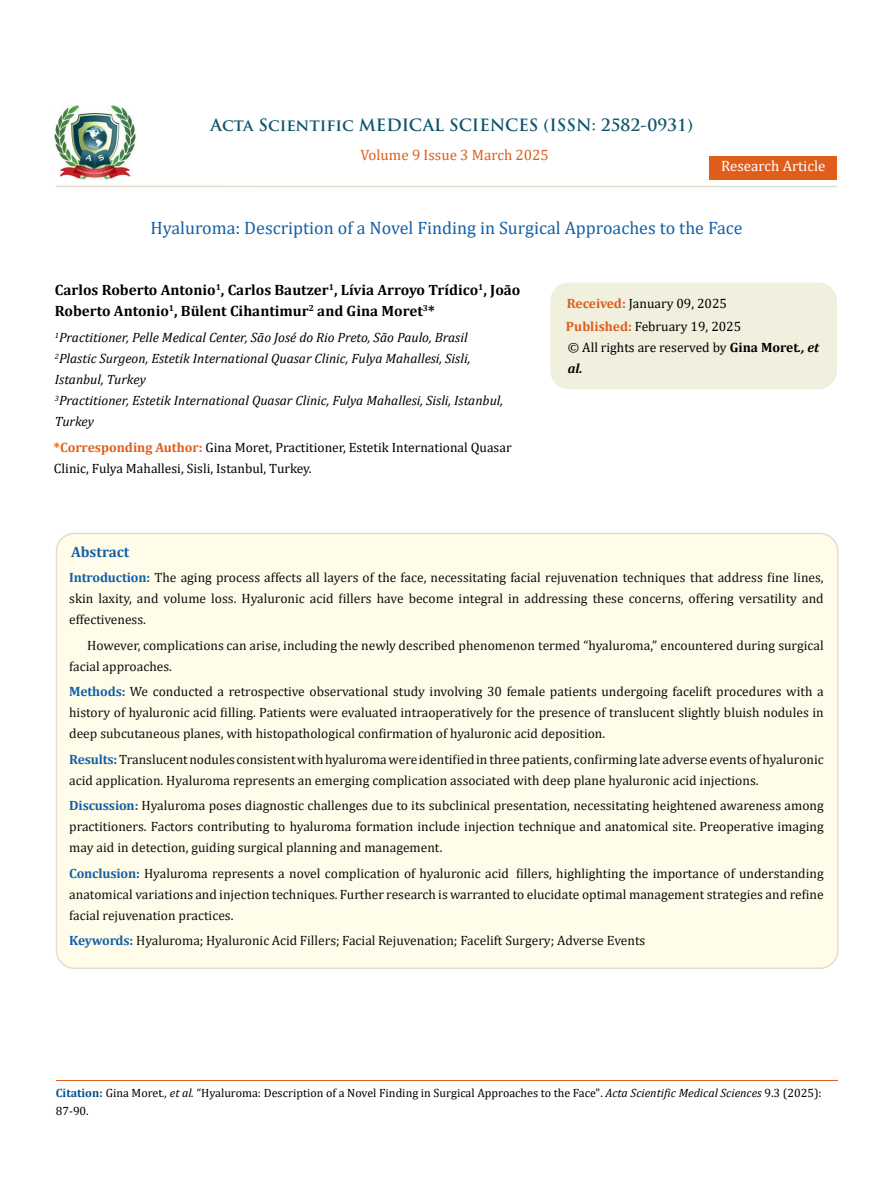
<style>
.page{position:relative;width:893px;height:1191px;background:#fff}
.page>*{position:absolute;margin:0;border:0;box-sizing:border-box;transform-origin:0 0}
.t1{font:18px "Cambria";color:#1560a6}
.t2{font:700 16.5px "Trajan Pro";color:#0e546a}
.t3{font:700 15px/21px "Cambria";color:#000}
.t4{font:15px "Cambria";color:#e05d1a}
.t5{font:15px "Cambria";color:#fff}
.t6{font:700 15px "Cambria";color:#1560a6}
.t7{font:13.5px/21px "Cambria";color:#0d0d0d;text-align:justify}
.t8{font:italic 13.5px/21px "Cambria";color:#000}
.t9{font:13.5px/21px "Cambria";color:#000}
.t10{font:12px/18px "Cambria";color:#000}
.s1{font-weight:700;color:#e05d1a}
.s2{font-weight:700}
.s3{font-weight:700;font-style:italic}
.s4{font-weight:700;color:#1560a6}
.s5{font-weight:700;color:#035089}
.s6{font-style:italic}
</style>
<div class="page">
<img style="left:55px;top:106px;width:80px;height:73px">
<div style="left:709px;top:157px;width:128px;height:23px;background:#e05d1a"></div>
<div style="left:551px;top:283px;width:285px;height:106px;background:#f1f0de;border-radius:18px"></div>
<div style="left:550px;top:282px;width:287px;height:107px;border:2px solid #f1f0de;border-radius:18px"></div>
<div style="left:56px;top:533px;width:782px;height:435px;background:#fffde9;border-radius:18px"></div>
<div style="left:56px;top:533px;width:782px;height:436px;border:2px solid #e0dfcd;border-radius:18px"></div>
<hr style="left:56px;top:1080px;width:781px;height:1px;background:#e05d1a">
<hr style="left:56px;top:186px;width:781px;height:1px;background:#e0dfcd">
<p class="t2" style="left:210px;top:115px;width:484px">Acta Scientific MEDICAL SCIENCES (ISSN: 2582-0931)</p>
<p class="t4" style="left:361px;top:146px;width:190px">Volume 9 Issue 3 March 2025</p>
<p class="t5" style="left:721px;top:157px;width:106px">Research Article</p>
<h1 class="t1" style="left:150px;top:217px;width:594px">Hyaluroma: Description of a Novel Finding in Surgical Approaches to the Face</h1>
<p class="t3" style="left:55px;top:279px;width:467px">Carlos Roberto Antonio<sup>1</sup>, Carlos Bautzer<sup>1</sup>, Lívia Arroyo Trídico<sup>1</sup>, João<br>Roberto Antonio<sup>1</sup>, Bülent Cihantimur<sup>2</sup> and Gina Moret<sup>3</sup>*</p>
<p class="t8" style="left:55px;top:326px;width:450px"><sup>1</sup>Practitioner, Pelle Medical Center, São José do Rio Preto, São Paulo, Brasil <sup>2</sup>Plastic Surgeon, Estetik International Quasar Clinic, Fulya Mahallesi, Sisli, Istanbul, Turkey<br><sup>3</sup>Practitioner, Estetik International Quasar Clinic, Fulya Mahallesi, Sisli, Istanbul, Turkey</p>
<p class="t9" style="left:54px;top:437px;width:459px"><span class="s1">*Corresponding Author:</span> Gina Moret, Practitioner, Estetik International Quasar<br>Clinic, Fulya Mahallesi, Sisli, Istanbul, Turkey.</p>
<p class="t9" style="left:566px;top:292px;width:177px;line-height:23px"><span class="s1">Received:</span> January 09, 2025<br><span class="s1">Published:</span> February 19, 2025</p>
<p class="t9" style="left:568px;top:337px;width:253px">© All rights are reserved by <span class="s2">Gina Moret</span><span class="s3">., et al.</span></p>
<p class="t6" style="left:71px;top:541px;width:60px">Abstract</p>
<p class="t7" style="left:69px;top:567px;width:756px"><span class="s4">Introduction:</span> The aging process affects all layers of the face, necessitating facial rejuvenation techniques that address fine lines, skin laxity, and volume loss. Hyaluronic acid fillers have become integral in addressing these concerns, offering versatility and effectiveness.</p>
<p class="t7" style="left:69px;top:634px;width:756px;text-indent:18px">However, complications can arise, including the newly described phenomenon termed “hyaluroma,” encountered during surgical facial approaches.</p>
<p class="t7" style="left:69px;top:681px;width:756px"><span class="s4">Methods:</span> We conducted a retrospective observational study involving 30 female patients undergoing facelift procedures with a history of hyaluronic acid filling. Patients were evaluated intraoperatively for the presence of translucent slightly bluish nodules in deep subcutaneous planes, with histopathological confirmation of hyaluronic acid deposition.</p>
<p class="t7" style="left:69px;top:748px;width:756px"><span class="s4">Results:</span> Translucent nodules consistent with hyaluroma were identified in three patients, confirming late adverse events of hyaluronic acid application. Hyaluroma represents an emerging complication associated with deep plane hyaluronic acid injections.</p>
<p class="t7" style="left:69px;top:795px;width:756px"><span class="s4">Discussion:</span> Hyaluroma poses diagnostic challenges due to its subclinical presentation, necessitating heightened awareness among practitioners. Factors contributing to hyaluroma formation include injection technique and anatomical site. Preoperative imaging may aid in detection, guiding surgical planning and management.</p>
<p class="t7" style="left:69px;top:862px;width:756px"><span class="s4">Conclusion:</span> Hyaluroma represents a novel complication of hyaluronic acid fillers, highlighting the importance of understanding anatomical variations and injection techniques. Further research is warranted to elucidate optimal management strategies and refine facial rejuvenation practices.</p>
<p class="t7" style="left:69px;top:930px;width:578px"><span class="s4">Keywords:</span> Hyaluroma; Hyaluronic Acid Fillers; Facial Rejuvenation; Facelift Surgery; Adverse Events</p>
<p class="t10" style="left:56px;top:1084px;width:767px"><span class="s5">Citation:</span> Gina Moret<span class="s6">., et al.</span> “Hyaluroma: Description of a Novel Finding in Surgical Approaches to the Face". <span class="s6">Acta Scientific Medical Sciences</span> 9.3 (2025):<br>87-90.</p>
</div>
